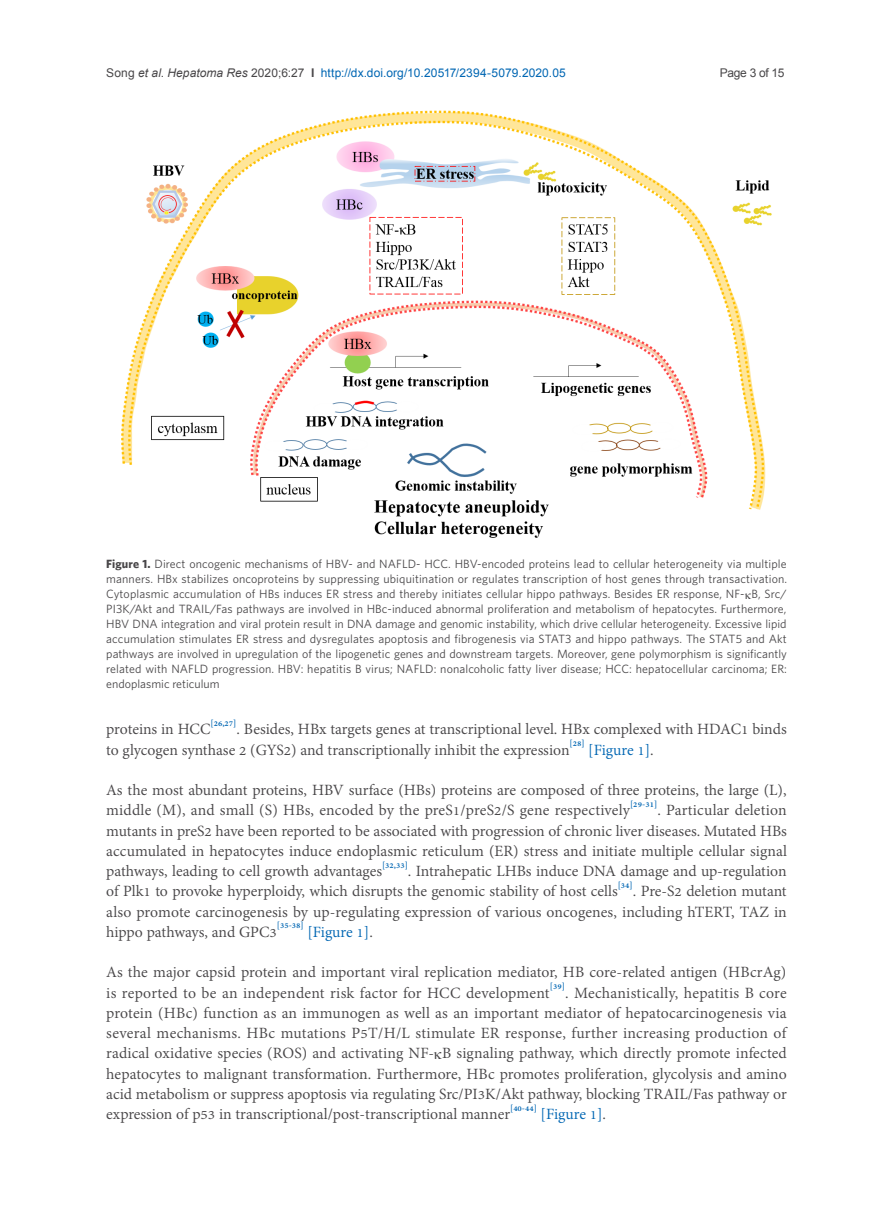
<style>
.page{position:relative;width:893px;height:1212px;background:#fff}
.page>*{position:absolute;margin:0;border:0;box-sizing:border-box;transform-origin:0 0}
.t1{font:19.2px/20.2px "Adobe Thai";color:#484648;text-align:justify}
.t2{font:12px/15px "Whitney";color:#484648;text-align:justify}
.t3{font:12px "Arial";letter-spacing:.01em;color:#0166b3}
.t4{font:12px "Arial";letter-spacing:-.025em;color:#484648}
.s1{color:#484648}
.s2{font-style:italic;color:#484648}
.s3{font-weight:700;color:#484648}
.s4{font-weight:700}
.s5{color:#0166b3}
</style>
<div class="page">
<img style="left:121px;top:110px;width:651px;height:428px">
<p class="t3" style="left:106px;top:65px;width:461px"><span class="s1">Song</span> <span class="s2">et al</span><span class="s1">.</span> <span class="s2">Hepatoma Res</span> <span class="s1">2020;6:27</span> <span class="s3">I</span> http://dx.doi.org/10.20517/2394-5079.2020.05</p>
<p class="t4" style="left:720px;top:65px;width:66px">Page 3 of 15</p>
<p class="t2" style="left:106px;top:556px;width:682px"><span class="s4">Figure 1.</span> Direct oncogenic mechanisms of HBV- and NAFLD- HCC. HBV-encoded proteins lead to cellular heterogeneity via multiple manners. HBx stabilizes oncoproteins by suppressing ubiquitination or regulates transcription of host genes through transactivation.<br>Cytoplasmic accumulation of HBs induces ER stress and thereby initiates cellular hippo pathways. Besides ER response, NF- B, Src/ PI3K/Akt and TRAIL/Fas pathways are involved in HBc-induced abnormal proliferation and metabolism of hepatocytes. Furthermore, HBV DNA integration and viral protein result in DNA damage and genomic instability, which drive cellular heterogeneity. Excessive lipid accumulation stimulates ER stress and dysregulates apoptosis and fibrogenesis via STAT3 and hippo pathways. The STAT5 and Akt pathways are involved in upregulation of the lipogenetic genes and downstream targets. Moreover, gene polymorphism is significantly related with NAFLD progression. HBV: hepatitis B virus; NAFLD: nonalcoholic fatty liver disease; HCC: hepatocellular carcinoma; ER: endoplasmic reticulum</p>
<p class="t1" style="left:106px;top:717px;width:682px">proteins in HCC<sup>[26,27]</sup>. Besides, HBx targets genes at transcriptional level. HBx complexed with HDAC1 binds to glycogen synthase 2 (GYS2) and transcriptionally inhibit the expression<sup>[28]</sup> <span class="s5">[Figure 1]</span>.</p>
<p class="t1" style="left:106px;top:778px;width:682px">As the most abundant proteins, HBV surface (HBs) proteins are composed of three proteins, the large (L), middle (M), and small (S) HBs, encoded by the preS1/preS2/S gene respectively<sup>[29-31]</sup>. Particular deletion mutants in preS2 have been reported to be associated with progression of chronic liver diseases. Mutated HBs accumulated in hepatocytes induce endoplasmic reticulum (ER) stress and initiate multiple cellular signal pathways, leading to cell growth advantages<sup>[32,33]</sup>. Intrahepatic LHBs induce DNA damage and up-regulation of Plk1 to provoke hyperploidy, which disrupts the genomic stability of host cells<sup>[34]</sup>. Pre-S2 deletion mutant also promote carcinogenesis by up-regulating expression of various oncogenes, including hTERT, TAZ in hippo pathways, and GPC3<sup>[35-38]</sup> <span class="s5">[Figure 1]</span>.</p>
<p class="t1" style="left:106px;top:960px;width:682px">As the major capsid protein and important viral replication mediator, HB core-related antigen (HBcrAg) is reported to be an independent risk factor for HCC development<sup>[39]</sup>. Mechanistically, hepatitis B core protein (HBc) function as an immunogen as well as an important mediator of hepatocarcinogenesis via several mechanisms. HBc mutations P5T/H/L stimulate ER response, further increasing production of radical oxidative species (ROS) and activating NF- B signaling pathway, which directly promote infected hepatocytes to malignant transformation. Furthermore, HBc promotes proliferation, glycolysis and amino acid metabolism or suppress apoptosis via regulating Src/PI3K/Akt pathway, blocking TRAIL/Fas pathway or expression of p53 in transcriptional/post-transcriptional manner<sup>[40-44]</sup> <span class="s5">[Figure 1]</span>.</p>
</div>
